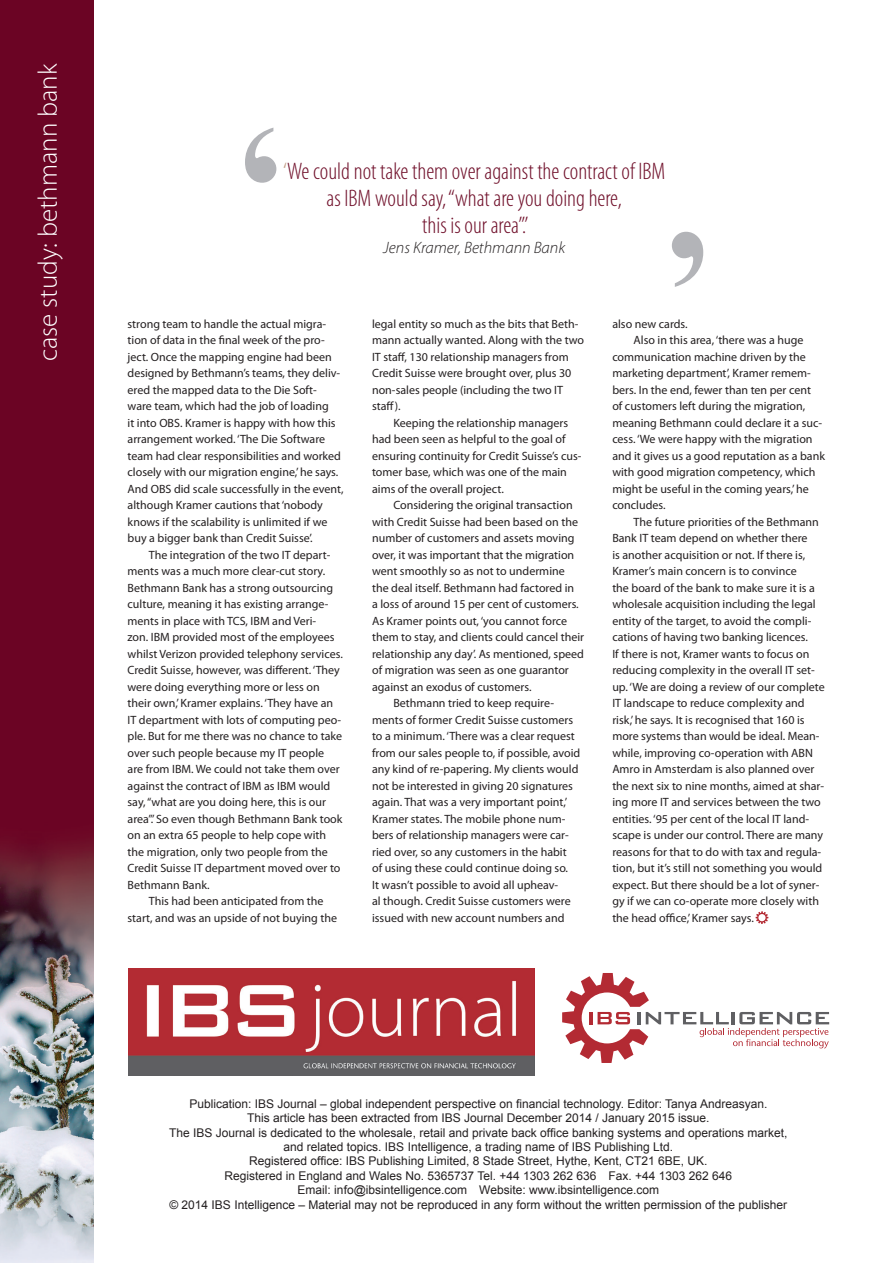
<style>
.page{position:relative;width:893px;height:1263px;background:#fff}
.page>*{position:absolute;margin:0;border:0;box-sizing:border-box;transform-origin:0 0}
.Header_text{font:300 27px "Myriad Pro";color:#fff}
.Quote_text{font:300 condensed 24px/27px "Myriad Pro";color:#6f0e29;text-align:center}
.Quote_text-2{font:italic 300 16.5px "Myriad Pro";color:#231f20}
.Body_Text_Indent{font:12px/16.5px "Myriad Pro";color:#231f20}
.t1{font:12px "Arial";color:#231f20}
.s1{color:#bf967f}
</style>
<div class="page">
<img style="left:128px;top:968px;width:407px;height:107px">
<svg style="left:562px;top:973px;width:267px;height:90px"></svg>
<svg style="left:245px;top:128px;width:31px;height:55px"></svg>
<svg style="left:672px;top:232px;width:31px;height:55px"></svg>
<svg style="left:756px;top:911px;width:12px;height:13px"></svg>
<img style="left:0;top:0;width:93px;height:1263px">
<p class="Header_text" style="left:32px;top:361px;width:299px;rotate:-90deg">case study: bethmann bank</p>
<p class="Quote_text" style="left:283px;top:158px;width:383px"><span class="s1">‘</span>We could not take them over against the contract of IBM as IBM would say, “what are you doing here,<br>this is our area”.’</p>
<p class="Quote_text-2" style="left:383px;top:238px;width:183px">Jens Kramer, Bethmann Bank</p>
<p class="Body_Text_Indent" style="left:128px;top:315px;width:218px">strong team to handle the actual migra&shy;tion of data in the final week of the pro&shy;ject. Once the mapping engine had been designed by Bethmann’s teams, they deliv&shy;ered the mapped data to the Die Soft&shy;ware team, which had the job of loading<br>it into OBS. Kramer is happy with how this arrangement worked. ‘The Die Software team had clear responsibilities and worked closely with our migration engine,’ he says.<br>And OBS did scale successfully in the event, although Kramer cautions that ‘nobody knows if the scalability is unlimited if we buy a bigger bank than Credit Suisse’.</p>
<p class="Body_Text_Indent" style="left:128px;top:546px;width:217px;text-indent:21px">The integration of the two IT depart&shy;ments was a much more clear-cut story.<br>Bethmann Bank has a strong outsourcing culture, meaning it has existing arrange&shy;ments in place with TCS, IBM and Veri-<br>zon. IBM provided most of the employees whilst Verizon provided telephony services.<br>Credit Suisse, however, was different. ‘They were doing everything more or less on their own,’ Kramer explains. ‘They have an IT department with lots of computing peo&shy;ple. But for me there was no chance to take over such people because my IT people are from IBM. We could not take them over against the contract of IBM as IBM would say, “what are you doing here, this is our area”.’ So even though Bethmann Bank took on an extra 65 people to help cope with the migration, only two people from the Credit Suisse IT department moved over to Bethmann Bank.</p>
<p class="Body_Text_Indent" style="left:128px;top:893px;width:211px;text-indent:21px">This had been anticipated from the start, and was an upside of not buying the</p>
<p class="Body_Text_Indent" style="left:372px;top:315px;width:213px">legal entity so much as the bits that Beth&shy;mann actually wanted. Along with the two IT staff, 130 relationship managers from Credit Suisse were brought over, plus 30 non-sales people (including the two IT staff).</p>
<p class="Body_Text_Indent" style="left:372px;top:414px;width:211px;text-indent:21px">Keeping the relationship managers had been seen as helpful to the goal of ensuring continuity for Credit Suisse’s cus&shy;tomer base, which was one of the main aims of the overall project.</p>
<p class="Body_Text_Indent" style="left:372px;top:497px;width:214px;text-indent:21px">Considering the original transaction with Credit Suisse had been based on the number of customers and assets moving over, it was important that the migration went smoothly so as not to undermine the deal itself. Bethmann had factored in<br>a loss of around 15 per cent of customers.<br>As Kramer points out, ‘you cannot force them to stay, and clients could cancel their relationship any day’. As mentioned, speed of migration was seen as one guarantor against an exodus of customers.</p>
<p class="Body_Text_Indent" style="left:372px;top:695px;width:210px;text-indent:21px">Bethmann tried to keep require&shy;ments of former Credit Suisse customers to a minimum. ‘There was a clear request from our sales people to, if possible, avoid any kind of re-papering. My clients would not be interested in giving 20 signatures again. That was a very important point,’ Kramer states. The mobile phone num&shy;bers of relationship managers were car&shy;ried over, so any customers in the habit<br>of using these could continue doing so.<br>It wasn’t possible to avoid all upheav-<br>al though. Credit Suisse customers were issued with new account numbers and</p>
<p class="Body_Text_Indent" style="left:612px;top:315px;width:77px">also new cards.</p>
<p class="Body_Text_Indent" style="left:612px;top:332px;width:214px;text-indent:21px">Also in this area, ‘there was a huge communication machine driven by the marketing department’, Kramer remem&shy;bers. In the end, fewer than ten per cent<br>of customers left during the migration, meaning Bethmann could declare it a suc&shy;cess. ‘We were happy with the migration and it gives us a good reputation as a bank with good migration competency, which might be useful in the coming years,’ he concludes.</p>
<p class="Body_Text_Indent" style="left:612px;top:513px;width:214px;text-indent:21px">The future priorities of the Bethmann Bank IT team depend on whether there<br>is another acquisition or not. If there is, Kramer’s main concern is to convince<br>the board of the bank to make sure it is a wholesale acquisition including the legal entity of the target, to avoid the compli&shy;cations of having two banking licences.<br>If there is not, Kramer wants to focus on reducing complexity in the overall IT set&shy;up. ‘We are doing a review of our complete IT landscape to reduce complexity and risk,’ he says. It is recognised that 160 is more systems than would be ideal. Mean&shy;while, improving co-operation with ABN Amro in Amsterdam is also planned over the next six to nine months, aimed at shar&shy;ing more IT and services between the two entities. ‘95 per cent of the local IT land&shy;scape is under our control. There are many reasons for that to do with tax and regula&shy;tion, but it’s still not something you would expect. But there should be a lot of syner&shy;gy if we can co-operate more closely with the head office,’ Kramer says.</p>
<p class="t1" style="left:189px;top:1096px;width:579px">Publication: IBS Journal – global independent perspective on financial technology. Editor: Tanya Andreasyan.</p>
<p class="t1" style="left:247px;top:1110px;width:464px">This article has been extracted from IBS Journal December 2014 / January 2015 issue.</p>
<p class="t1" style="left:169px;top:1124px;width:620px">The IBS Journal is dedicated to the wholesale, retail and private back office banking systems and operations market,</p>
<p class="t1" style="left:284px;top:1139px;width:391px">and related topics. IBS Intelligence, a trading name of IBS Publishing Ltd.</p>
<p class="t1" style="left:249px;top:1153px;width:460px">Registered office: IBS Publishing Limited, 8 Stade Street, Hythe, Kent, CT21 6BE, UK.</p>
<p class="t1" style="left:224px;top:1168px;width:509px">Registered in England and Wales No. 5365737 Tel. +44 1303 262 636 Fax. +44 1303 262 646</p>
<p class="t1" style="left:298px;top:1182px;width:363px">Email: info@ibsintelligence.com Website: www.ibsintelligence.com</p>
<p class="t1" style="left:169px;top:1196px;width:619px">© 2014 IBS Intelligence – Material may not be reproduced in any form without the written permission of the publisher</p>
</div>
